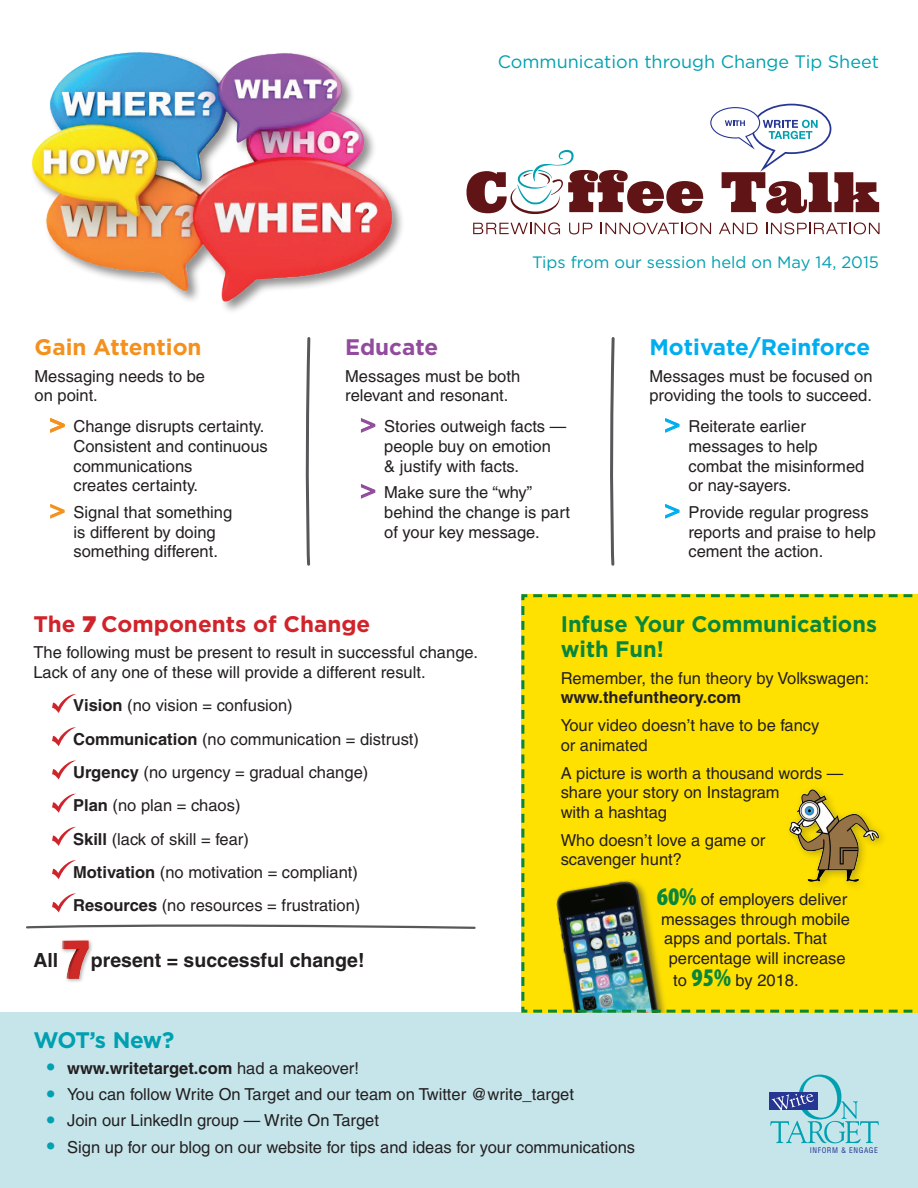
<style>
.page{position:relative;width:918px;height:1188px;background:#fff}
.page>*{position:absolute;margin:0;border:0;box-sizing:border-box;transform-origin:0 0}
.t1{font:27px "Helvetica";color:#f4911e}
.t2{font:27px "Helvetica";color:#924b9d}
.t3{font:27px "Helvetica";color:#00aeef}
.t4{font:700 22.5px/25.5px "Gotham";color:#08863b}
.t5{font:700 22.5px "Gotham";color:#d1232a}
.t6{font:700 22.5px "Gotham";color:#00aeef}
.t7{font:700 22.5px "Gotham";color:#f4911e}
.t8{font:700 22.5px "Gotham";letter-spacing:-.05em;color:#00a0b0}
.t9{font:700 22.5px "Gotham";letter-spacing:-.005em;color:#924b9d}
.t10{font:700 19.5px "Helvetica";color:#231f20}
.t11{font:18px "Gotham";color:#00a0b0}
.t12{font:16.5px/19.8px "Helvetica";color:#231f20}
.t13{font:700 16.5px "Helvetica";color:#231f20}
.t14{font:16.5px "Gotham";color:#00a0b0}
.t15{font:7.65px "Helv Condensed";letter-spacing:.07em;color:#263692}
.s1{font-weight:900}
.s2{font-weight:700}
.s3{font-family:"Myriad Pro";font-weight:900;font-stretch:condensed;font-size:25.5px;color:#08863b}
.s4{font-weight:400;font-size:22.5px;color:#00a0b0}
.s5{font-weight:400}
.s6{font-size:22.5px;color:#00a0b0}
</style>
<div class="page">
<div style="left:0;top:1013px;width:918px;height:175px;background:#c5e5ea"></div>
<svg style="left:306px;top:337px;width:5px;height:229px"></svg>
<svg style="left:610px;top:337px;width:5px;height:229px"></svg>
<svg style="left:520px;top:594px;width:398px;height:419px;background:#eed70a"></svg>
<img style="left:62px;top:940px;width:30px;height:42px">
<svg style="left:473px;top:222px;width:87px;height:12px"></svg>
<svg style="left:569px;top:223px;width:23px;height:11px"></svg>
<svg style="left:601px;top:222px;width:110px;height:12px"></svg>
<svg style="left:719px;top:223px;width:39px;height:11px"></svg>
<svg style="left:766px;top:222px;width:114px;height:12px"></svg>
<svg style="left:466px;top:150px;width:237px;height:65px"></svg>
<svg style="left:710px;top:104px;width:169px;height:109px"></svg>
<svg style="left:770px;top:1075px;width:109px;height:68px"></svg>
<img style="left:32px;top:52px;width:370px;height:259px">
<svg style="left:26px;top:924px;width:450px;height:5px"></svg>
<svg style="left:52px;top:694px;width:24px;height:19px"></svg>
<svg style="left:52px;top:727px;width:24px;height:19px"></svg>
<svg style="left:52px;top:760px;width:24px;height:20px"></svg>
<svg style="left:52px;top:793px;width:24px;height:20px"></svg>
<svg style="left:52px;top:826px;width:24px;height:20px"></svg>
<svg style="left:52px;top:860px;width:24px;height:19px"></svg>
<svg style="left:52px;top:893px;width:24px;height:20px"></svg>
<svg style="left:50px;top:418px;width:15px;height:15px"></svg>
<svg style="left:50px;top:503px;width:15px;height:16px"></svg>
<svg style="left:360px;top:418px;width:16px;height:15px"></svg>
<svg style="left:360px;top:484px;width:16px;height:15px"></svg>
<svg style="left:665px;top:418px;width:15px;height:15px"></svg>
<svg style="left:665px;top:503px;width:15px;height:16px"></svg>
<div style="left:785px;top:784px;width:104px;height:108px;background:#ffe101"></div>
<img style="left:789px;top:789px;width:91px;height:94px">
<p class="t11" style="left:498px;top:51px;width:383px">Communication through Change Tip Sheet</p>
<p class="t14" style="left:532px;top:252px;width:348px">Tips from our session held on May 14, 2015</p>
<h2 class="t7" style="left:35px;top:333px;width:169px">Gain Attention</h2>
<p class="t12" style="left:35px;top:366px;width:172px">Messaging needs to be on point.</p>
<p class="t12" style="left:74px;top:416px;width:196px">Change disrupts certainty.<br>Consistent and continuous communications<br>creates certainty.</p>
<p class="t12" style="left:74px;top:502px;width:160px">Signal that something is different by doing something different.</p>
<h1 class="t1" style="left:50px;top:407px;width:17px">&gt;</h1>
<h1 class="t1" style="left:50px;top:493px;width:17px">&gt;</h1>
<h2 class="t9" style="left:345px;top:333px;width:94px">Educate</h2>
<p class="t12" style="left:345px;top:366px;width:176px">Messages must be both relevant and resonant.</p>
<p class="t12" style="left:384px;top:416px;width:184px">Stories outweigh facts — people buy on emotion<br>&amp; justify with facts.</p>
<p class="t12" style="left:384px;top:482px;width:187px">Make sure the “why” behind the change is part of your key message.</p>
<h1 class="t2" style="left:360px;top:407px;width:17px">&gt;</h1>
<h1 class="t2" style="left:360px;top:473px;width:17px">&gt;</h1>
<h2 class="t6" style="left:649px;top:333px;width:222px">Motivate/Reinforce</h2>
<p class="t12" style="left:649px;top:366px;width:225px">Messages must be focused on providing the tools to succeed.</p>
<p class="t12" style="left:688px;top:416px;width:177px">Reiterate earlier messages to help combat the misinformed or nay-sayers.</p>
<p class="t12" style="left:688px;top:502px;width:189px">Provide regular progress reports and praise to help cement the action.</p>
<h1 class="t3" style="left:664px;top:407px;width:17px">&gt;</h1>
<h1 class="t3" style="left:664px;top:493px;width:17px">&gt;</h1>
<h2 class="t5" style="left:33px;top:610px;width:338px">The <span class="s1">7</span> Components of Change</h2>
<p class="t12" style="left:33px;top:643px;width:446px">The following must be present to result in successful change.<br>Lack of any one of these will provide a different result.</p>
<p class="t12" style="left:73px;top:689px;width:347px;line-height:33.3px"><span class="s2">Vision</span> (no vision = confusion)<br><span class="s2">Communication</span> (no communication = distrust)<br><span class="s2">Urgency</span> (no urgency = gradual change)<br><span class="s2">Plan</span> (no plan = chaos)<br><span class="s2">Skill</span> (lack of skill = fear)<br><span class="s2">Motivation</span> (no motivation = compliant)<br><span class="s2">Resources</span> (no resources = frustration)</p>
<p class="t10" style="left:33px;top:948px;width:26px">All</p>
<p class="t10" style="left:91px;top:948px;width:275px">present = successful change!</p>
<h2 class="t4" style="left:561px;top:611px;width:318px">Infuse Your Communications with Fun!</h2>
<p class="t12" style="left:561px;top:668px;width:310px">Remember, the fun theory by Volkswagen:</p>
<p class="t13" style="left:561px;top:687px;width:182px">www.thefuntheory.com</p>
<p class="t12" style="left:561px;top:716px;width:260px">Your video doesn’t have to be fancy or animated</p>
<p class="t12" style="left:561px;top:763px;width:284px">A picture is worth a thousand words — share your story on Instagram<br>with a hashtag</p>
<p class="t12" style="left:561px;top:830px;width:206px">Who doesn’t love a game or scavenger hunt?</p>
<p class="t12" style="left:657px;top:889px;width:192px"><span class="s3">60%</span> of employers deliver</p>
<p class="t12" style="left:661px;top:909px;width:190px">messages through mobile</p>
<p class="t12" style="left:664px;top:929px;width:164px">apps and portals. That</p>
<p class="t12" style="left:669px;top:948px;width:178px">percentage will increase</p>
<p class="t12" style="left:673px;top:970px;width:127px">to <span class="s3">95%</span> by 2018.</p>
<h2 class="t8" style="left:33px;top:1026px;width:142px">WOT’s New?</h2>
<p class="t13" style="left:47px;top:1058px;width:313px"><span class="s4">•</span> www.writetarget.com <span class="s5">had a makeover!</span></p>
<p class="t12" style="left:47px;top:1084px;width:529px"><span class="s6">•</span> You can follow Write On Target and our team on Twitter @write_target</p>
<p class="t12" style="left:47px;top:1111px;width:334px"><span class="s6">•</span> Join our LinkedIn group — Write On Target</p>
<p class="t12" style="left:47px;top:1137px;width:590px"><span class="s6">•</span> Sign up for our blog on our website for tips and ideas for your communications</p>
<p class="t15" style="left:810px;top:1146px;width:70px">INFORM &amp; ENGAGE</p>
</div>
